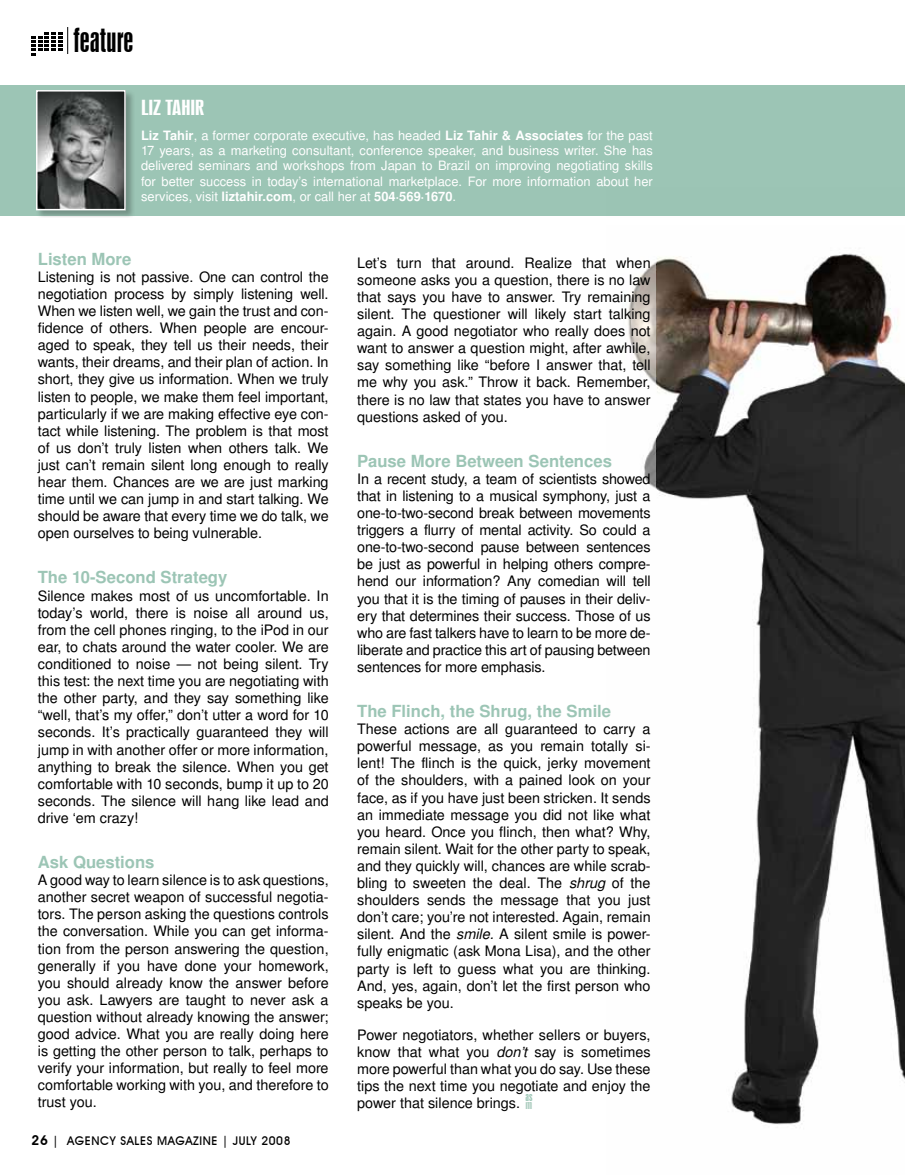
<style>
.page{position:relative;width:905px;height:1175px;background:#fff}
.page>*{position:absolute;margin:0;border:0;box-sizing:border-box;transform-origin:0 0}
.t1{font:31.05px "Swiss 924 BT Regular B";color:#000}
.t2{font:19.5px "Swiss 924 BT Regular B";color:#fff;scale:1.25 1}
.t3{font:700 16.5px "Turkish Sans SSK";color:#9cc5b5}
.t4{font:14.25px/17.1px "Turkish Sans SSK";color:#000;text-align:justify}
.t5{font:12.75px/15.3px "Turkish Sans SSK";color:#fff;text-align:justify}
.t6{font:500 12px "Avant Garde IT Cby BT";letter-spacing:.05em;color:#000}
.t7{font:10.95px "Swiss 924 BT Regular B";color:#9cc5b5}
.t8{font:10.95px "Swiss 924 BT Regular B";color:#aecec1;scale:1.3 1}
.s1{font-weight:700}
.s2{font-weight:600;font-size:13.5px}
.s3{font-style:italic}
</style>
<div class="page">
<svg style="left:32px;top:27px;width:36px;height:29px"></svg>
<img style="left:655px;top:253px;width:249px;height:872px">
<div style="left:0;top:86px;width:904px;height:130px;background:#9cc5b5"></div>
<div style="left:35px;top:89px;width:100px;height:131px;background:#000;opacity:.26"></div>
<img style="left:39px;top:93px;width:84px;height:114px">
<div style="left:36px;top:90px;width:90px;height:120px;border:2px solid #fff"></div>
<div style="left:0;top:218px;width:904px;height:7px;background:#fff"></div>
<h1 class="t1" style="left:74px;top:22px;width:61px">feature</h1>
<h2 class="t2" style="left:141px;top:96px;width:52px">Liz Tahir</h2>
<p class="t5" style="left:141px;top:127px;width:513px"><span class="s1">Liz Tahir</span>, a former corporate executive, has headed <span class="s1">Liz Tahir &amp; Associates</span> for the past 17 years, as a marketing consultant, conference speaker, and business writer. She has delivered seminars and workshops from Japan to Brazil on improving negotiating skills for better success in today’s international marketplace. For more information about her services, visit <span class="s1">liztahir.com</span>, or call her at <span class="s1">504·569·1670</span>.</p>
<p class="t3" style="left:38px;top:249px;width:95px">Listen More</p>
<p class="t4" style="left:38px;top:268px;width:292px">Listening is not passive. One can control the negotiation process by simply listening well.<br>When we listen well, we gain the trust and con&shy;fidence of others. When people are encour&shy;aged to speak, they tell us their needs, their wants, their dreams, and their plan of action. In short, they give us information. When we truly listen to people, we make them feel important, particularly if we are making effective eye con&shy;tact while listening. The problem is that most of us don’t truly listen when others talk. We just can’t remain silent long enough to really hear them. Chances are we are just marking time until we can jump in and start talking. We should be aware that every time we do talk, we open ourselves to being vulnerable.</p>
<p class="t3" style="left:38px;top:567px;width:191px">The 10-Second Strategy</p>
<p class="t4" style="left:38px;top:586px;width:292px">Silence makes most of us uncomfortable. In today’s world, there is noise all around us, from the cell phones ringing, to the iPod in our ear, to chats around the water cooler. We are conditioned to noise — not being silent. Try this test: the next time you are negotiating with the other party, and they say something like “well, that’s my offer,” don’t utter a word for 10 seconds. It’s practically guaranteed they will jump in with another offer or more information, anything to break the silence. When you get comfortable with 10 seconds, bump it up to 20 seconds. The silence will hang like lead and drive ‘em crazy!</p>
<p class="t3" style="left:38px;top:852px;width:118px">Ask Questions</p>
<p class="t4" style="left:38px;top:871px;width:292px">A good way to learn silence is to ask questions, another secret weapon of successful negotia&shy;tors. The person asking the questions controls the conversation. While you can get informa&shy;tion from the person answering the question, generally if you have done your homework, you should already know the answer before you ask. Lawyers are taught to never ask a question without already knowing the answer; good advice. What you are really doing here is getting the other person to talk, perhaps to verify your information, but really to feel more comfortable working with you, and therefore to trust you.</p>
<p class="t6" style="left:32px;top:1133px;width:260px"><span class="s2">26</span> | AGENCY SALES MAGAZINE | JULY 2008</p>
<p class="t4" style="left:357px;top:254px;width:295px">Let’s turn that around. Realize that when someone asks you a question, there is no law that says you have to answer. Try remaining silent. The questioner will likely start talking again. A good negotiator who really does not want to answer a question might, after awhile, say something like “before I answer that, tell me why you ask.” Throw it back. Remember, there is no law that states you have to answer questions asked of you.</p>
<p class="t3" style="left:357px;top:451px;width:256px">Pause More Between Sentences</p>
<p class="t4" style="left:357px;top:470px;width:295px">In a recent study, a team of scientists showed that in listening to a musical symphony, just a one-to-two-second break between movements triggers a flurry of mental activity. So could a one-to-two-second pause between sentences be just as powerful in helping others compre&shy;hend our information? Any comedian will tell you that it is the timing of pauses in their deliv&shy;ery that determines their success. Those of us who are fast talkers have to learn to be more de&shy;liberate and practice this art of pausing between sentences for more emphasis.</p>
<p class="t3" style="left:357px;top:701px;width:255px">The Flinch, the Shrug, the Smile</p>
<p class="t4" style="left:357px;top:720px;width:295px">These actions are all guaranteed to carry a powerful message, as you remain totally si&shy;lent! The flinch is the quick, jerky movement of the shoulders, with a pained look on your face, as if you have just been stricken. It sends an immediate message you did not like what you heard. Once you flinch, then what? Why, remain silent. Wait for the other party to speak, and they quickly will, chances are while scrab&shy;bling to sweeten the deal. The <span class="s3">shrug</span> of the shoulders sends the message that you just don’t care; you’re not interested. Again, remain silent. And the <span class="s3">smile.</span> A silent smile is power&shy;fully enigmatic (ask Mona Lisa), and the other party is left to guess what you are thinking.<br>And, yes, again, don’t let the first person who speaks be you.</p>
<p class="t4" style="left:357px;top:1026px;width:295px">Power negotiators, whether sellers or buyers, know that what you <span class="s3">don’t</span> say is sometimes more powerful than what you do say. Use these tips the next time you negotiate and enjoy the power that silence brings.</p>
<p class="t7" style="left:525px;top:1090px;width:8px">as</p>
<p class="t8" style="left:525px;top:1098px;width:7px">m</p>
</div>
